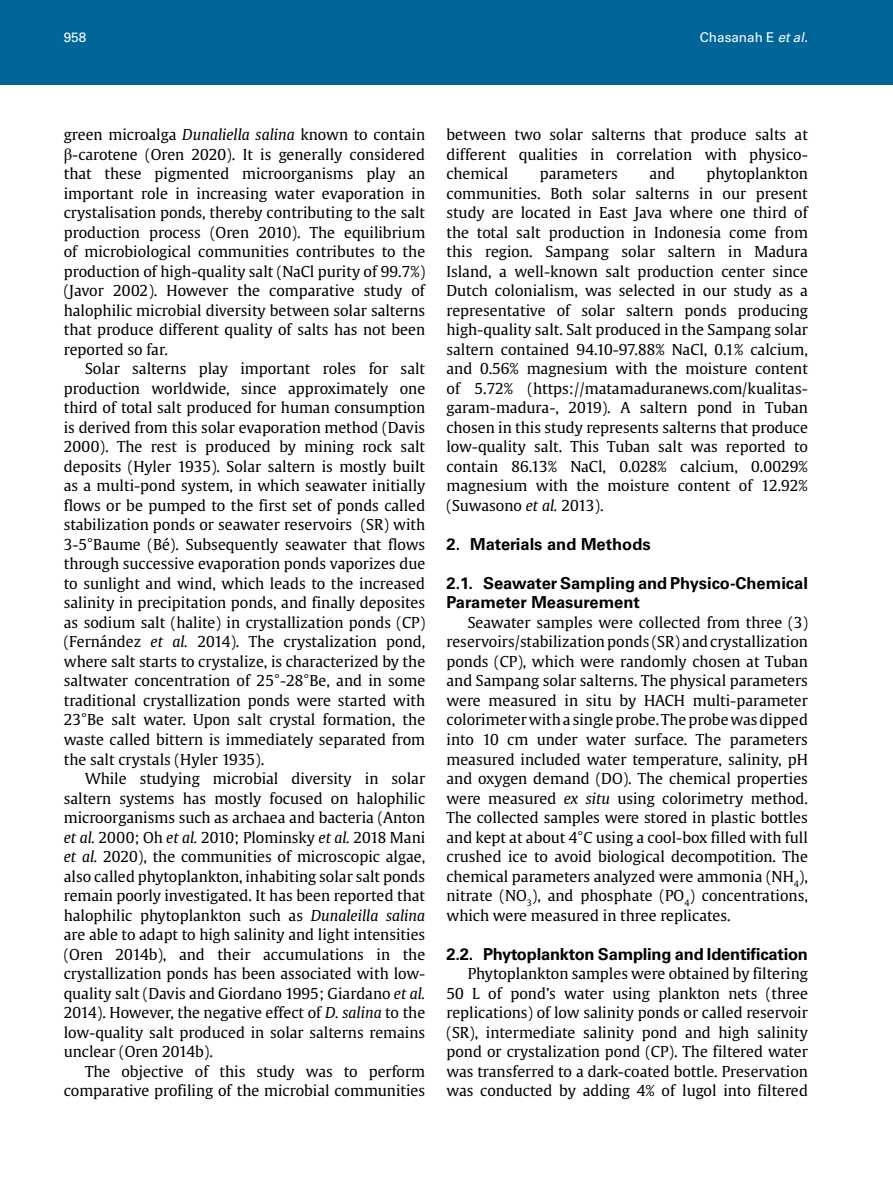
<style>
.page{position:relative;width:893px;height:1191px;background:#fff}
.page>*{position:absolute;margin:0;border:0;box-sizing:border-box;transform-origin:0 0}
.t1{font:700 16.5px/19.5px "Univers LT Std";color:#000}
.t2{font:15px/19.5px "Gulliver";color:#000;text-align:justify}
.t3{font:13.5px "Univers LT Std";color:#fff}
.s1{font-style:italic}
.s2{font-family:"Times New Roman";font-size:16.5px}
</style>
<div class="page">
<div style="left:0;top:0;width:893px;height:85px;background:#069"></div>
<p class="t3" style="left:64px;top:29px;width:24px">958</p>
<p class="t3" style="left:700px;top:29px;width:113px">Chasanah E <span class="s1">etal.</span></p>
<p class="t2" style="left:64px;top:125px;width:363px">green microalga <span class="s1">Dunaliella salina</span> known to contain <span class="s2">β</span>-carotene (Oren 2020). It is generally considered that these pigmented microorganisms play an important role in increasing water evaporation in crystalisation ponds, thereby contributing to the salt production process (Oren 2010). The equilibrium of microbiological communities contributes to the production of high-quality salt (NaCl purity of 99.7%) (Javor 2002). However the comparative study of halophilic microbial diversity between solar salterns that produce different quality of salts has not been reported so far.</p>
<p class="t2" style="left:64px;top:359px;width:363px;text-indent:21px">Solar salterns play important roles for salt production worldwide, since approximately one third of total salt produced for human consumption is derived from this solar evaporation method (Davis 2000). The rest is produced by mining rock salt deposits (Hyler 1935). Solar saltern is mostly built as a multi-pond system, in which seawater initially flows or be pumped to the first set of ponds called stabilization ponds or seawater reservoirs (SR) with 3-5°Baume (Bé). Subsequently seawater that flows through successive evaporation ponds vaporizes due to sunlight and wind, which leads to the increased salinity in precipitation ponds, and finally deposites as sodium salt (halite) in crystallization ponds (CP) (Fernández <span class="s1">et al.</span> 2014). The crystalization pond, where salt starts to crystalize, is characterized by the saltwater concentration of 25°-28°Be, and in some traditional crystallization ponds were started with 23°Be salt water. Upon salt crystal formation, the waste called bittern is immediately separated from the salt crystals (Hyler 1935).</p>
<p class="t2" style="left:64px;top:768px;width:363px;text-indent:21px">While studying microbial diversity in solar saltern systems has mostly focused on halophilic microorganisms such as archaea and bacteria (Anton <span class="s1">et al.</span> 2000; Oh <span class="s1">et al.</span> 2010; Plominsky <span class="s1">et al.</span> 2018 Mani <span class="s1">et al.</span> 2020), the communities of microscopic algae, also called phytoplankton, inhabiting solar salt ponds remain poorly investigated. It has been reported that halophilic phytoplankton such as <span class="s1">Dunaleilla salina </span>are able to adapt to high salinity and light intensities (Oren 2014b), and their accumulations in the crystallization ponds has been associated with low&shy;quality salt (Davis and Giordano 1995; Giardano <span class="s1">et al.<br></span>2014). However, the negative effect of <span class="s1">D. salina</span> to the low-quality salt produced in solar salterns remains unclear (Oren 2014b).</p>
<p class="t2" style="left:64px;top:1061px;width:363px;text-align:right">The objective of this study was to perform comparative profiling of the microbial communities</p>
<p class="t2" style="left:446px;top:125px;width:363px">between two solar salterns that produce salts at different qualities in correlation with physico&shy;chemical</p>
<p class="t2" style="left:446px;top:164px;width:363px;text-indent:260px">phytoplankton communities. Both solar salterns in our present study are located in East Java where one third of the total salt production in Indonesia come from this region. Sampang solar saltern in Madura Island, a well-known salt production center since Dutch colonialism, was selected in our study as a representative of solar saltern ponds producing high-quality salt. Salt produced in the Sampang solar saltern contained 94.10-97.88% NaCl, 0.1% calcium, and 0.56% magnesium with the moisture content of 5.72% (https://matamaduranews.com/kualitas&shy;garam-madura-, 2019). A saltern pond in Tuban chosen in this study represents salterns that produce low-quality salt. This Tuban salt was reported to contain 86.13% NaCl, 0.028% calcium, 0.0029% magnesium with the moisture content of 12.92% (Suwasono <span class="s1">et al.</span> 2013).</p>
<p class="t1" style="left:446px;top:534px;width:206px">2. Materials and Methods</p>
<p class="t1" style="left:446px;top:573px;width:363px">2.1. Seawater Sampling and Physico-Chemical<br>Parameter Measurement</p>
<p class="t2" style="left:446px;top:612px;width:363px;text-indent:21px">Seawater samples were collected from three (3) reservoirs/stabilization ponds (SR) and crystallization ponds (CP), which were randomly chosen at Tuban and Sampang solar salterns. The physical parameters were measured in situ by HACH multi-parameter colorimeter with a single probe. The probe was dipped into 10 cm under water surface. The parameters measured included water temperature, salinity, pH and oxygen demand (DO). The chemical properties were measured <span class="s1">ex situ</span> using colorimetry method.<br>The collected samples were stored in plastic bottles and kept at about 4°C using a cool-box filled with full crushed ice to avoid biological decompotition. The chemical parameters analyzed were ammonia (NH<sub>4</sub>), nitrate (NO<sub>3</sub>), and phosphate (PO<sub>4</sub>) concentrations, which were measured in three replicates.</p>
<p class="t1" style="left:446px;top:944px;width:363px">2.2. Phytoplankton Sampling and Identification</p>
<p class="t2" style="left:446px;top:963px;width:363px;text-indent:21px">Phytoplankton samples were obtained by filtering 50 L of pond’s water using plankton nets (three replications) of low salinity ponds or called reservoir (SR), intermediate salinity pond and high salinity pond or crystalization pond (CP). The filtered water was transferred to a dark-coated bottle. Preservation was conducted by adding 4% of lugol into filtered</p>
<p class="t2" style="left:540px;top:164px;width:80px">parameters</p>
<p class="t2" style="left:649px;top:164px;width:27px">and</p>
</div>
